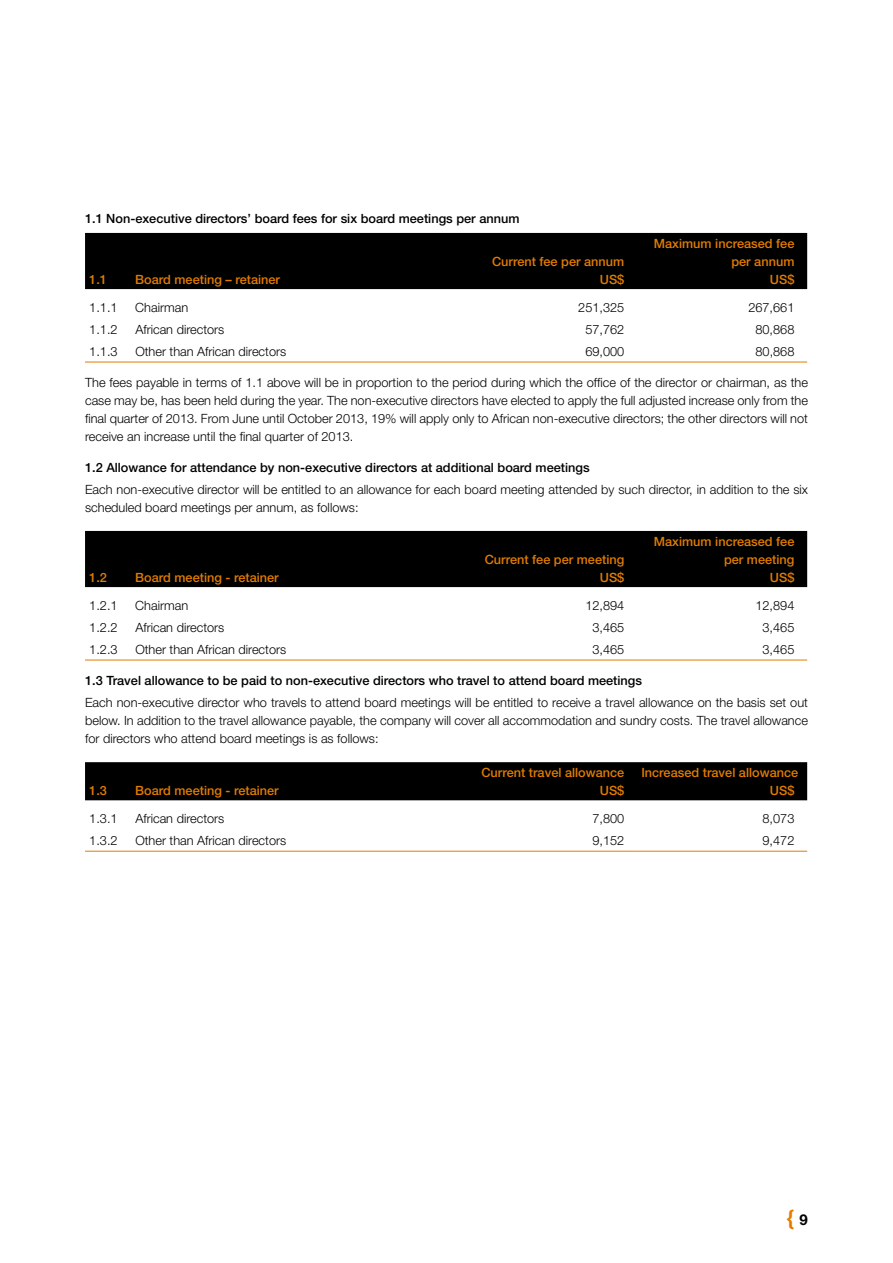
<style>
.page{position:relative;width:893px;height:1263px;background:#fff}
.page>*{position:absolute;margin:0;border:0;box-sizing:border-box;transform-origin:0 0}
.t1{font:700 21px "Helvetica";color:#e27c00}
.t2{font:300 12.75px/18px "Helvetica Neue";color:#000;text-align:justify}
.t3{font:500 12.75px/18px "Helvetica Neue";color:#e27c00;text-align:right}
.t4{font:500 12.75px "Helvetica Neue";color:#000}
.s1{font-family:"Helvetica Neue";font-size:15px;color:#000}
</style>
<div class="page">
<div style="left:85px;top:233px;width:722px;height:56px;background:#000"></div>
<hr style="left:85px;top:362px;width:46px;height:1px;background:#e27c00">
<hr style="left:131px;top:362px;width:336px;height:1px;background:#e27c00">
<hr style="left:467px;top:362px;width:170px;height:1px;background:#e27c00">
<hr style="left:637px;top:362px;width:170px;height:1px;background:#e27c00">
<div style="left:85px;top:531px;width:722px;height:56px;background:#000"></div>
<hr style="left:85px;top:660px;width:46px;height:1px;background:#e27c00">
<hr style="left:131px;top:660px;width:336px;height:1px;background:#e27c00">
<hr style="left:467px;top:660px;width:170px;height:1px;background:#e27c00">
<hr style="left:637px;top:660px;width:170px;height:1px;background:#e27c00">
<div style="left:85px;top:762px;width:722px;height:38px;background:#000"></div>
<hr style="left:85px;top:851px;width:46px;height:1px;background:#e27c00">
<hr style="left:131px;top:851px;width:336px;height:1px;background:#e27c00">
<hr style="left:467px;top:851px;width:170px;height:1px;background:#e27c00">
<hr style="left:637px;top:851px;width:170px;height:1px;background:#e27c00">
<p class="t4" style="left:85px;top:211px;width:436px">1.1 Non-executive directors’ board fees for six board meetings per annum</p>
<p class="t3" style="left:89px;top:270px;width:19px">1.1</p>
<p class="t3" style="left:135px;top:270px;width:146px">Board meeting – retainer</p>
<p class="t3" style="left:492px;top:252px;width:134px">Current fee per annum<br>US$</p>
<p class="t3" style="left:654px;top:234px;width:142px">Maximum increased fee per annum<br>US$</p>
<p class="t2" style="left:89px;top:298px;width:30px">1.1.1</p>
<p class="t2" style="left:135px;top:298px;width:54px">Chairman</p>
<p class="t2" style="left:578px;top:298px;width:48px">251,325</p>
<p class="t2" style="left:748px;top:298px;width:48px">267,661</p>
<p class="t2" style="left:89px;top:320px;width:30px">1.1.2</p>
<p class="t2" style="left:135px;top:320px;width:91px">African directors</p>
<p class="t2" style="left:585px;top:320px;width:40px">57,762</p>
<p class="t2" style="left:755px;top:320px;width:40px">80,868</p>
<p class="t2" style="left:89px;top:342px;width:30px">1.1.3</p>
<p class="t2" style="left:135px;top:342px;width:152px">Other than African directors</p>
<p class="t2" style="left:585px;top:342px;width:40px">69,000</p>
<p class="t2" style="left:755px;top:342px;width:40px">80,868</p>
<p class="t2" style="left:85px;top:373px;width:724px">The fees payable in terms of 1.1 above will be in proportion to the period during which the office of the director or chairman, as the case may be, has been held during the year. The non-executive directors have elected to apply the full adjusted increase only from the final quarter of 2013. From June until October 2013, 19% will apply only to African non-executive directors; the other directors will not receive an increase until the final quarter of 2013.</p>
<p class="t4" style="left:85px;top:460px;width:506px">1.2 Allowance for attendance by non-executive directors at additional board meetings</p>
<p class="t2" style="left:85px;top:480px;width:724px">Each non-executive director will be entitled to an allowance for each board meeting attended by such director, in addition to the six scheduled board meetings per annum, as follows:</p>
<p class="t3" style="left:89px;top:568px;width:19px">1.2</p>
<p class="t3" style="left:135px;top:568px;width:145px">Board meeting - retainer</p>
<p class="t3" style="left:485px;top:550px;width:141px">Current fee per meeting<br>US$</p>
<p class="t3" style="left:654px;top:532px;width:142px">Maximum increased fee per meeting<br>US$</p>
<p class="t2" style="left:89px;top:596px;width:30px">1.2.1</p>
<p class="t2" style="left:135px;top:596px;width:54px">Chairman</p>
<p class="t2" style="left:585px;top:596px;width:40px">12,894</p>
<p class="t2" style="left:755px;top:596px;width:40px">12,894</p>
<p class="t2" style="left:89px;top:618px;width:30px">1.2.2</p>
<p class="t2" style="left:135px;top:618px;width:91px">African directors</p>
<p class="t2" style="left:592px;top:618px;width:33px">3,465</p>
<p class="t2" style="left:762px;top:618px;width:33px">3,465</p>
<p class="t2" style="left:89px;top:640px;width:30px">1.2.3</p>
<p class="t2" style="left:135px;top:640px;width:152px">Other than African directors</p>
<p class="t2" style="left:592px;top:640px;width:33px">3,465</p>
<p class="t2" style="left:762px;top:640px;width:33px">3,465</p>
<p class="t4" style="left:85px;top:673px;width:559px">1.3 Travel allowance to be paid to non-executive directors who travel to attend board meetings</p>
<p class="t2" style="left:85px;top:694px;width:724px">Each non-executive director who travels to attend board meetings will be entitled to receive a travel allowance on the basis set out below. In addition to the travel allowance payable, the company will cover all accommodation and sundry costs. The travel allowance for directors who attend board meetings is as follows:</p>
<p class="t3" style="left:89px;top:781px;width:19px">1.3</p>
<p class="t3" style="left:135px;top:781px;width:145px">Board meeting - retainer</p>
<p class="t3" style="left:481px;top:763px;width:144px">Current travel allowance<br>US$</p>
<p class="t3" style="left:641px;top:763px;width:158px">Increased travel allowance<br>US$</p>
<p class="t2" style="left:89px;top:809px;width:30px">1.3.1</p>
<p class="t2" style="left:135px;top:809px;width:91px">African directors</p>
<p class="t2" style="left:592px;top:809px;width:33px">7,800</p>
<p class="t2" style="left:762px;top:809px;width:33px">8,073</p>
<p class="t2" style="left:89px;top:831px;width:30px">1.3.2</p>
<p class="t2" style="left:135px;top:831px;width:152px">Other than African directors</p>
<p class="t2" style="left:592px;top:831px;width:33px">9,152</p>
<p class="t2" style="left:762px;top:831px;width:33px">9,472</p>
<h1 class="t1" style="left:787px;top:1201px;width:22px">{ <span class="s1">9</span></h1>
</div>
